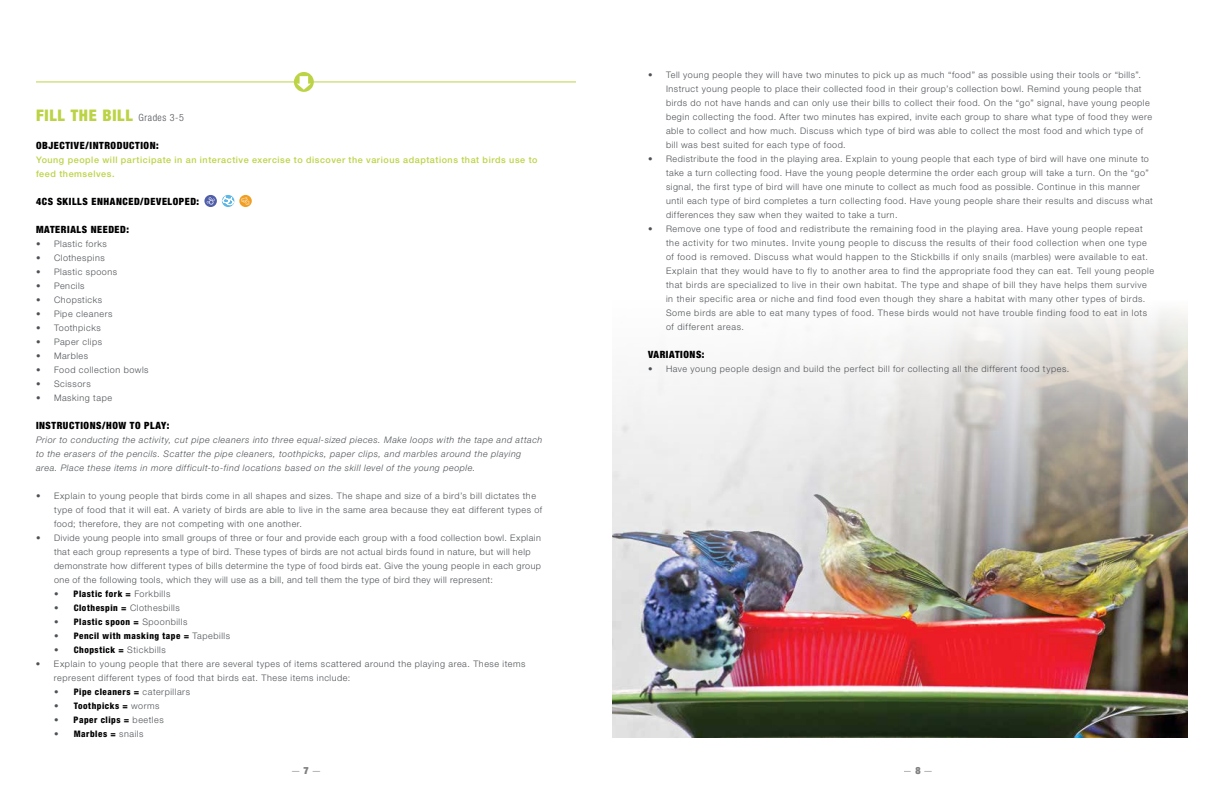
<style>
.page{position:relative;width:1224px;height:792px;background:#fff}
.page>*{position:absolute;margin:0;border:0;box-sizing:border-box;transform-origin:0 0}
.t1{font:900 condensed 16px "Helvetica Neue LT Std";letter-spacing:.045em;color:#bbd345}
.t2{font:900 condensed 10px "Helvetica Neue LT Std";letter-spacing:.055em;color:#000}
.t3{font:300 10px "Helvetica Neue LT Std";color:#000}
.t4{font:300 9px/14px "Helvetica Neue LT Std";letter-spacing:.06em;color:#4e5155}
.t5{font:italic 300 9px/14px "Helvetica Neue LT Std";letter-spacing:.06em;color:#4e5155}
.t6{font:800 condensed 9px "Helvetica Neue LT Std";letter-spacing:.06em;color:#000}
.t7{font:500 9px/14px "Helvetica Neue LT Std";letter-spacing:.06em;color:#bbd345}
.s1{font-weight:300;font-size:10px;color:#4e5155}
.s2{font-weight:300;font-stretch:normal;color:#4e5155}
.s3{font-weight:800;font-stretch:condensed;color:#000}
.s4{font-weight:900;font-stretch:condensed}
</style>
<div class="page">
<svg style="left:294px;top:72px;width:20px;height:20px"></svg>
<hr style="left:36px;top:82px;width:259px;height:1px;background:#bbd345">
<hr style="left:313px;top:82px;width:263px;height:1px;background:#bbd345">
<svg style="left:204px;top:195px;width:13px;height:12px"></svg>
<svg style="left:207px;top:197px;width:8px;height:8px"></svg>
<svg style="left:223px;top:196px;width:10px;height:11px"></svg>
<svg style="left:239px;top:195px;width:13px;height:12px"></svg>
<svg style="left:241px;top:197px;width:8px;height:8px"></svg>
<img style="left:612px;top:606px;width:576px;height:131px">
<img style="left:612px;top:312px;width:576px;height:294px">
<h1 class="t1" style="left:36px;top:105px;width:149px">FILL THE BILL <span class="s1">Grades 3-5</span></h1>
<p class="t2" style="left:36px;top:139px;width:124px">OBJECTIVE/INTRODUCTION:</p>
<p class="t7" style="left:36px;top:153px;width:503px">Young people will participate in an interactive exercise to discover the various adaptations that birds use to feed themselves.</p>
<p class="t2" style="left:36px;top:195px;width:165px">4CS SKILLS ENHANCED/DEVELOPED:</p>
<p class="t2" style="left:36px;top:223px;width:95px">MATERIALS NEEDED:</p>
<p class="t4" style="left:36px;top:237px;width:72px">• Plastic forks</p>
<p class="t4" style="left:36px;top:251px;width:70px">• Clothespins</p>
<p class="t4" style="left:36px;top:265px;width:83px">• Plastic spoons</p>
<p class="t4" style="left:36px;top:279px;width:50px">• Pencils</p>
<p class="t4" style="left:36px;top:293px;width:68px">• Chopsticks</p>
<p class="t4" style="left:36px;top:307px;width:78px">• Pipe cleaners</p>
<p class="t4" style="left:36px;top:321px;width:66px">• Toothpicks</p>
<p class="t4" style="left:36px;top:335px;width:68px">• Paper clips</p>
<p class="t4" style="left:36px;top:349px;width:54px">• Marbles</p>
<p class="t4" style="left:36px;top:363px;width:114px">• Food collection bowls</p>
<p class="t4" style="left:36px;top:377px;width:56px">• Scissors</p>
<p class="t4" style="left:36px;top:391px;width:78px">• Masking tape</p>
<p class="t2" style="left:36px;top:419px;width:135px">INSTRUCTIONS/HOW TO PLAY:</p>
<p class="t5" style="left:36px;top:433px;width:508px">Prior to conducting the activity, cut pipe cleaners into three equal-sized pieces. Make loops with the tape and attach to the erasers of the pencils. Scatter the pipe cleaners, toothpicks, paper clips, and marbles around the playing area. Place these items in more difficult-to-find locations based on the skill level of the young people.</p>
<p class="t4" style="left:54px;top:489px;width:490px;text-indent:-18px">• Explain to young people that birds come in all shapes and sizes. The shape and size of a bird’s bill dictates the type of food that it will eat. A variety of birds are able to live in the same area because they eat different types of food; therefore, they are not competing with one another.</p>
<p class="t4" style="left:54px;top:531px;width:489px;text-indent:-18px">• Divide young people into small groups of three or four and provide each group with a food collection bowl. Explain that each group represents a type of bird. These types of birds are not actual birds found in nature, but will help demonstrate how different types of bills determine the type of food birds eat. Give the young people in each group one of the following tools, which they will use as a bill, and tell them the type of bird they will represent:</p>
<p class="t6" style="left:54px;top:588px;width:118px"><span class="s2">•</span> Plastic fork = <span class="s2">Forkbills</span></p>
<p class="t4" style="left:54px;top:601px;width:127px">• <span class="s3">Clothespin =</span> Clothesbills</p>
<p class="t6" style="left:54px;top:616px;width:135px"><span class="s2">•</span> Plastic spoon = <span class="s2">Spoonbills</span></p>
<p class="t6" style="left:54px;top:630px;width:178px"><span class="s2">•</span> Pencil with masking tape = <span class="s2">Tapebills</span></p>
<p class="t4" style="left:54px;top:643px;width:113px">• <span class="s3">Chopstick =</span> Stickbills</p>
<p class="t4" style="left:54px;top:657px;width:473px;text-indent:-18px">• Explain to young people that there are several types of items scattered around the playing area. These items represent different types of food that birds eat. These items include:</p>
<p class="t4" style="left:54px;top:685px;width:137px">• <span class="s3">Pipe cleaners =</span> caterpillars</p>
<p class="t6" style="left:54px;top:700px;width:107px"><span class="s2">•</span> Toothpicks = <span class="s2">worms</span></p>
<p class="t6" style="left:54px;top:714px;width:111px"><span class="s2">•</span> Paper clips = <span class="s2">beetles</span></p>
<p class="t6" style="left:54px;top:728px;width:91px"><span class="s2">•</span> Marbles = <span class="s2">snails</span></p>
<p class="t4" style="left:666px;top:68px;width:488px;text-indent:-18px">• Tell young people they will have two minutes to pick up as much “food” as possible using their tools or “bills”.<br>Instruct young people to place their collected food in their group’s collection bowl. Remind young people that birds do not have hands and can only use their bills to collect their food. On the “go” signal, have young people begin collecting the food. After two minutes has expired, invite each group to share what type of food they were able to collect and how much. Discuss which type of bird was able to collect the most food and which type of bill was best suited for each type of food.</p>
<p class="t4" style="left:666px;top:152px;width:488px;text-indent:-18px">• Redistribute the food in the playing area. Explain to young people that each type of bird will have one minute to take a turn collecting food. Have the young people determine the order each group will take a turn. On the “go” signal, the first type of bird will have one minute to collect as much food as possible. Continue in this manner until each type of bird completes a turn collecting food. Have young people share their results and discuss what differences they saw when they waited to take a turn.</p>
<p class="t4" style="left:666px;top:222px;width:490px;text-indent:-18px">• Remove one type of food and redistribute the remaining food in the playing area. Have young people repeat the activity for two minutes. Invite young people to discuss the results of their food collection when one type of food is removed. Discuss what would happen to the Stickbills if only snails (marbles) were available to eat.<br>Explain that they would have to fly to another area to find the appropriate food they can eat. Tell young people that birds are specialized to live in their own habitat. The type and shape of bill they have helps them survive in their specific area or niche and find food even though they share a habitat with many other types of birds.<br>Some birds are able to eat many types of food. These birds would not have trouble finding food to eat in lots of different areas.</p>
<p class="t2" style="left:648px;top:349px;width:58px">VARIATIONS:</p>
<p class="t4" style="left:648px;top:362px;width:423px">• Have young people design and build the perfect bill for collecting all the different food types.</p>
<p class="t3" style="left:291px;top:764px;width:32px">— <span class="s4">7</span> —</p>
<p class="t3" style="left:903px;top:764px;width:32px">— <span class="s4">8</span> —</p>
</div>
